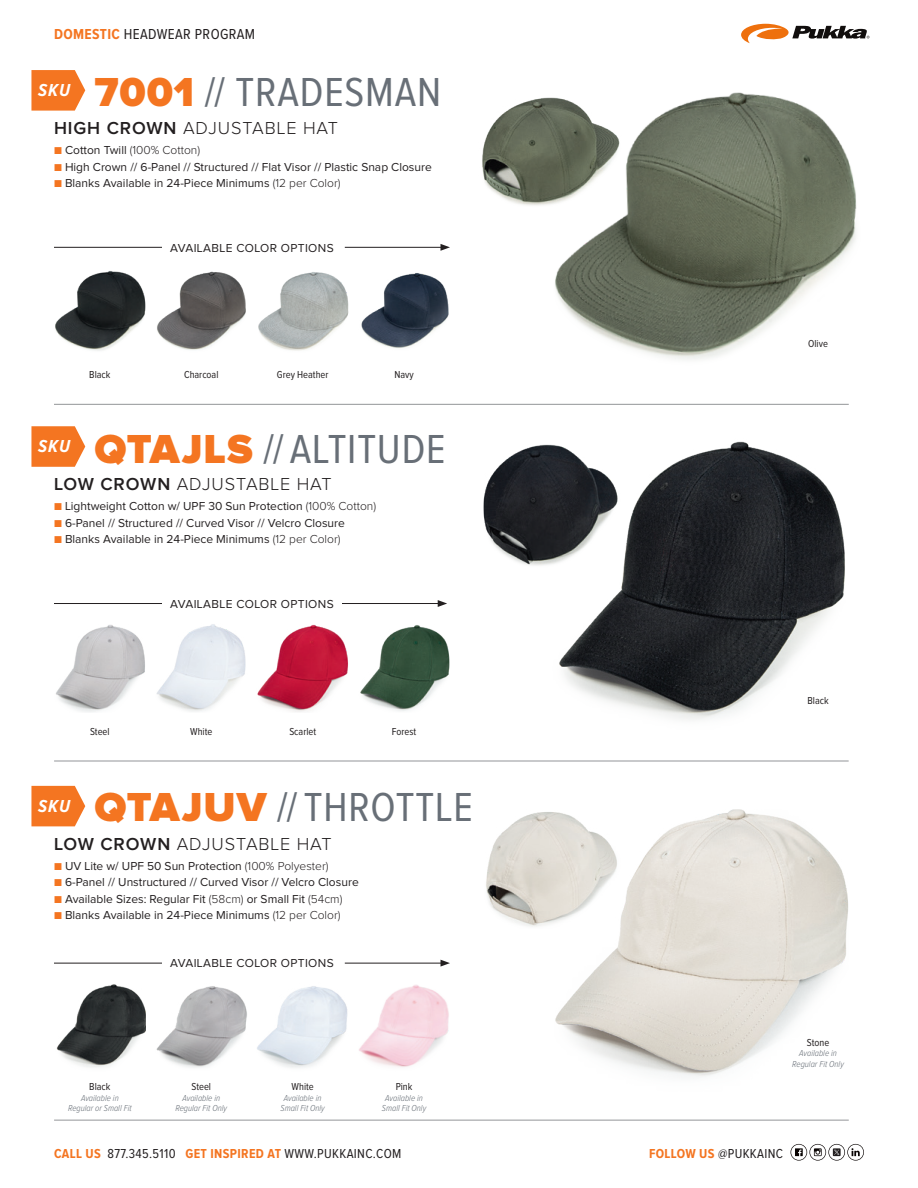
<style>
.page{position:relative;width:918px;height:1188px;background:#fff}
.page>*{position:absolute;margin:0;border:0;box-sizing:border-box;transform-origin:0 0}
.t1{font:42px "Proxima Nova Cond";letter-spacing:.02em;color:#686f77}
.t2{font:300 18px "Proxima Nova";letter-spacing:.05em;color:#231f20}
.t3{font:italic 700 18px "Proxima Nova Cond";letter-spacing:.05em;color:#fff}
.t4{font:15px "Proxima Nova Cond";letter-spacing:.025em;color:#231f20}
.t5{font:13.5px "Proxima Nova Cond";letter-spacing:.025em;color:#231f20}
.t6{font:12px "Proxima Nova";color:#231f20}
.t7{font:12px "Proxima Nova";letter-spacing:.03em;color:#231f20}
.t8{font:300 12px "Proxima Nova";color:#231f20}
.t9{font:10.5px "Proxima Nova Cond";color:#231f20}
.t10{font:italic 300 9px/10.5px "Proxima Nova Cond";color:#686f77;text-align:center}
.s1{font-weight:700;color:#f47521}
.s2{font-family:"Proxima Nova";font-weight:900;color:#f47521}
.s3{font-weight:600}
.s4{font-family:"Proxima Nova Cond";font-weight:400;color:#f47521}
.s5{font-weight:400}
.s6{font-family:"Proxima Nova Cond";color:#f47521}
.s7{font-weight:300}
</style>
<div class="page">
<img style="left:555px;top:92px;width:302px;height:268px">
<img style="left:482px;top:92px;width:154px;height:140px">
<img style="left:157px;top:271px;width:89px;height:79px">
<img style="left:258px;top:272px;width:91px;height:79px">
<img style="left:361px;top:273px;width:88px;height:75px">
<img style="left:55px;top:271px;width:91px;height:80px">
<svg style="left:791px;top:1144px;width:73px;height:17px"></svg>
<svg style="left:741px;top:24px;width:129px;height:19px"></svg>
<hr style="left:54px;top:404px;width:795px;height:1px;background:#939598">
<hr style="left:54px;top:247px;width:108px;height:1px;background:#231f20">
<hr style="left:345px;top:247px;width:98px;height:1px;background:#231f20">
<svg style="left:441px;top:244px;width:9px;height:7px"></svg>
<svg style="left:31px;top:70px;width:54px;height:41px;background:#f58439"></svg>
<img style="left:56px;top:625px;width:89px;height:87px">
<img style="left:360px;top:625px;width:90px;height:86px">
<img style="left:156px;top:624px;width:90px;height:88px">
<img style="left:257px;top:624px;width:91px;height:88px">
<hr style="left:342px;top:603px;width:98px;height:1px;background:#231f20">
<svg style="left:438px;top:600px;width:9px;height:7px"></svg>
<hr style="left:54px;top:761px;width:795px;height:1px;background:#939598">
<img style="left:559px;top:441px;width:286px;height:279px">
<hr style="left:54px;top:603px;width:108px;height:1px;background:#231f20">
<svg style="left:31px;top:426px;width:54px;height:41px;background:#f58439"></svg>
<img style="left:483px;top:441px;width:153px;height:148px">
<hr style="left:54px;top:1120px;width:795px;height:1px;background:#939598">
<img style="left:555px;top:809px;width:293px;height:268px">
<img style="left:56px;top:984px;width:90px;height:84px">
<img style="left:156px;top:986px;width:91px;height:82px">
<img style="left:257px;top:986px;width:91px;height:82px">
<img style="left:359px;top:985px;width:90px;height:82px">
<hr style="left:54px;top:963px;width:108px;height:1px;background:#231f20">
<hr style="left:345px;top:963px;width:98px;height:1px;background:#231f20">
<svg style="left:441px;top:960px;width:9px;height:7px"></svg>
<svg style="left:31px;top:786px;width:54px;height:40px;background:#f58236"></svg>
<img style="left:486px;top:809px;width:150px;height:139px">
<p class="t4" style="left:54px;top:28px;width:203px"><span class="s1">DOMESTIC</span> HEADWEAR PROGRAM</p>
<p class="t3" style="left:38px;top:82px;width:33px">SKU</p>
<p class="t1" style="left:94px;top:73px;width:348px"><span class="s2">7001</span> // TRADESMAN</p>
<p class="t2" style="left:54px;top:120px;width:286px"><span class="s3">HIGH CROWN</span> ADJUSTABLE HAT</p>
<p class="t8" style="left:54px;top:145px;width:148px"><span class="s4">■</span> <span class="s5">Cotton Twill</span> (100% Cotton)</p>
<p class="t6" style="left:54px;top:161px;width:379px"><span class="s6">■</span> High Crown // 6-Panel // Structured // Flat Visor // Plastic Snap Closure</p>
<p class="t6" style="left:54px;top:178px;width:288px"><span class="s6">■</span> Blanks Available in 24-Piece Minimums <span class="s7">(12 per Color)</span></p>
<p class="t7" style="left:170px;top:242px;width:165px">AVAILABLE COLOR OPTIONS</p>
<p class="t9" style="left:89px;top:370px;width:23px">Black</p>
<p class="t9" style="left:184px;top:370px;width:36px">Charcoal</p>
<p class="t9" style="left:277px;top:370px;width:53px">Grey Heather</p>
<p class="t9" style="left:394px;top:370px;width:21px">Navy</p>
<p class="t3" style="left:38px;top:438px;width:33px">SKU</p>
<p class="t1" style="left:94px;top:430px;width:353px"><span class="s2">QTAJLS</span> // ALTITUDE</p>
<p class="t2" style="left:54px;top:476px;width:279px"><span class="s3">LOW CROWN</span> ADJUSTABLE HAT</p>
<p class="t6" style="left:54px;top:501px;width:324px"><span class="s6">■</span> Lightweight Cotton w/ UPF 30 Sun Protection <span class="s7">(100% Cotton)</span></p>
<p class="t6" style="left:54px;top:517px;width:292px"><span class="s6">■</span> 6-Panel // Structured // Curved Visor // Velcro Closure</p>
<p class="t6" style="left:54px;top:534px;width:288px"><span class="s6">■</span> Blanks Available in 24-Piece Minimums <span class="s7">(12 per Color)</span></p>
<p class="t7" style="left:170px;top:598px;width:165px">AVAILABLE COLOR OPTIONS</p>
<p class="t9" style="left:808px;top:339px;width:21px">Olive</p>
<p class="t9" style="left:90px;top:726px;width:21px">Steel</p>
<p class="t9" style="left:190px;top:726px;width:24px">White</p>
<p class="t9" style="left:289px;top:726px;width:28px">Scarlet</p>
<p class="t9" style="left:392px;top:726px;width:26px">Forest</p>
<p class="t3" style="left:38px;top:798px;width:33px">SKU</p>
<p class="t1" style="left:94px;top:788px;width:380px"><span class="s2">QTAJUV</span> // THROTTLE</p>
<p class="t2" style="left:54px;top:836px;width:279px"><span class="s3">LOW CROWN</span> ADJUSTABLE HAT</p>
<p class="t6" style="left:54px;top:860px;width:276px"><span class="s6">■</span> UV Lite w/ UPF 50 Sun Protection <span class="s7">(100% Polyester)</span></p>
<p class="t6" style="left:54px;top:877px;width:306px"><span class="s6">■</span> 6-Panel // Unstructured // Curved Visor // Velcro Closure</p>
<p class="t6" style="left:54px;top:893px;width:290px"><span class="s6">■</span> Available Sizes: Regular Fit <span class="s7">(58cm)</span> or Small Fit <span class="s7">(54cm)</span></p>
<p class="t6" style="left:54px;top:910px;width:288px"><span class="s6">■</span> Blanks Available in 24-Piece Minimums <span class="s7">(12 per Color)</span></p>
<p class="t7" style="left:170px;top:958px;width:165px">AVAILABLE COLOR OPTIONS</p>
<p class="t9" style="left:808px;top:695px;width:23px">Black</p>
<p class="t9" style="left:89px;top:1082px;width:23px">Black</p>
<p class="t10" style="left:68px;top:1093px;width:65px">Available in<br>Regular or Small Fit</p>
<p class="t9" style="left:192px;top:1082px;width:21px">Steel</p>
<p class="t10" style="left:176px;top:1093px;width:53px">Available in<br>Regular Fit Only</p>
<p class="t9" style="left:292px;top:1082px;width:24px">White</p>
<p class="t10" style="left:281px;top:1093px;width:46px">Available in<br>Small Fit Only</p>
<p class="t9" style="left:396px;top:1082px;width:18px">Pink</p>
<p class="t10" style="left:382px;top:1093px;width:46px">Available in<br>Small Fit Only</p>
<p class="t9" style="left:807px;top:1037px;width:24px">Stone</p>
<p class="t10" style="left:792px;top:1048px;width:53px">Available in<br>Regular Fit Only</p>
<p class="t5" style="left:54px;top:1147px;width:349px"><span class="s1">CALL US</span> 877.345.5110 <span class="s1">GET INSPIRED AT</span> WWW.PUKKAINC.COM</p>
<p class="t5" style="left:649px;top:1147px;width:135px"><span class="s1">FOLLOW US</span> @PUKKAINC</p>
</div>
